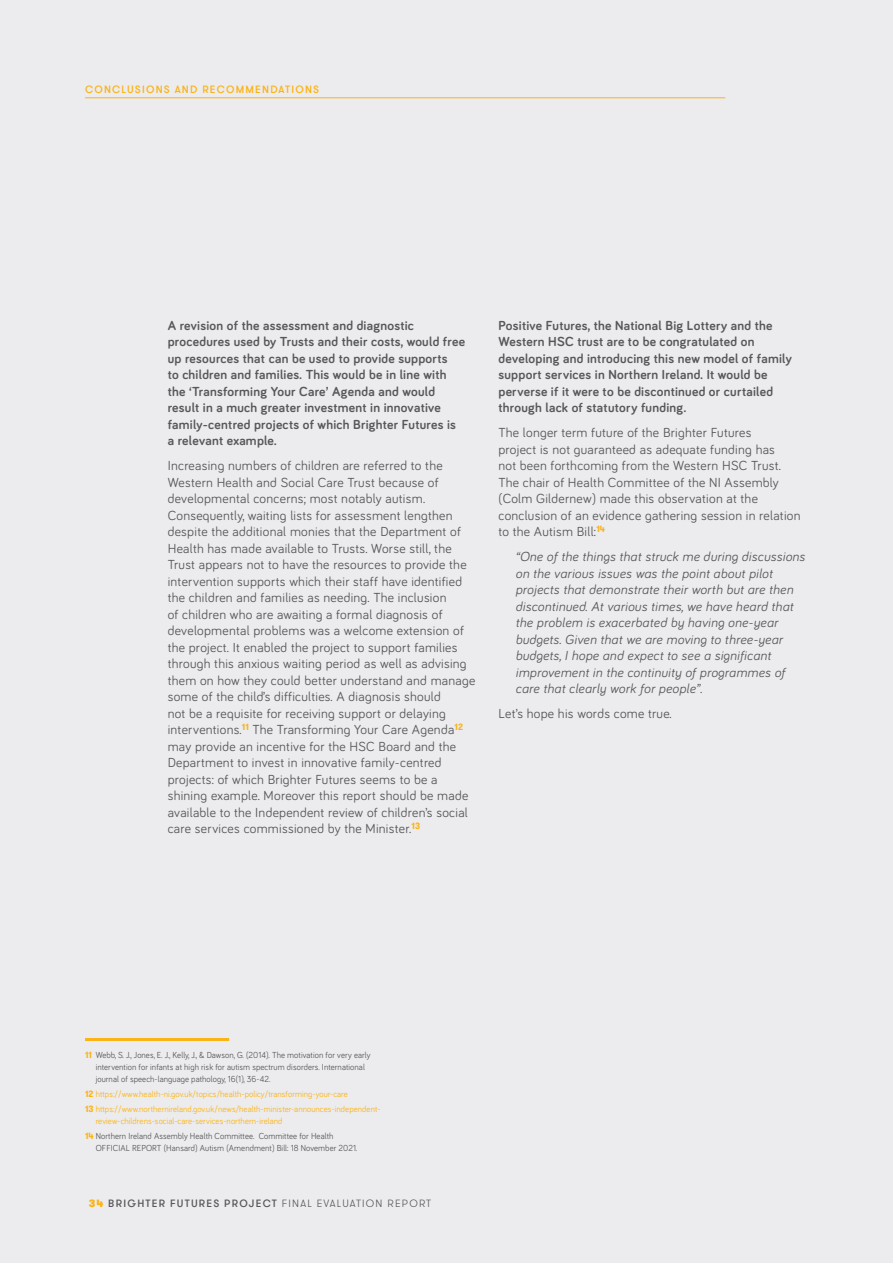
<style>
.page{position:relative;width:893px;height:1263px;background:#ececee}
.page>*{position:absolute;margin:0;border:0;box-sizing:border-box;transform-origin:0 0}
.t1{font:13.5px/16.5px "Bariol";letter-spacing:.02em;color:#57585a}
.t2{font:700 13.5px/16.5px "Bariol";letter-spacing:.02em;color:#57585a}
.t3{font:italic 13.5px/16.5px "Bariol";letter-spacing:.02em;color:#57585a}
.t4{font:500 10.5px "GT Walsheim Pro";letter-spacing:.115em;color:#57585a}
.t5{font:500 10.5px "GT Walsheim Pro";letter-spacing:.115em;color:#fbb316}
.t6{font:9px/12px "Bariol";letter-spacing:.01em;color:#57585a;scale:.95 1}
.t7{font:9px/15px "Bariol";letter-spacing:.01em;color:#fbb316;scale:.95 1}
.s1{font-family:"GT Walsheim Pro";font-weight:700;color:#fbb316}
.s2{font-family:"GT Walsheim Pro";font-weight:700}
.s3{color:#fbb316}
.s4{font-weight:900;color:#fbb316}
.s5{font-weight:300}
</style>
<div class="page">
<hr style="left:85px;top:97px;width:640px;height:1px;background:#fbb316">
<hr style="left:85px;top:1038px;width:144px;height:3px;background:#fbb316">
<p class="t5" style="left:85px;top:83px;width:236px">CONCLUSIONS AND RECOMMENDATIONS</p>
<p class="t2" style="left:168px;top:316px;width:299px">A revision of the assessment and diagnostic procedures used by Trusts and their costs, would free up resources that can be used to provide supports<br>to children and families. This would be in line with the ‘Transforming Your Care’ Agenda and would result in a much greater investment in innovative family-centred projects of which Brighter Futures is a relevant example.</p>
<p class="t1" style="left:168px;top:457px;width:309px">Increasing numbers of children are referred to the Western Health and Social Care Trust because of developmental concerns; most notably autism.<br>Consequently, waiting lists for assessment lengthen despite the additional monies that the Department of Health has made available to Trusts. Worse still, the Trust appears not to have the resources to provide the intervention supports which their staff have identified the children and families as needing. The inclusion<br>of children who are awaiting a formal diagnosis of developmental problems was a welcome extension of the project. It enabled the project to support families through this anxious waiting period as well as advising them on how they could better understand and manage some of the child’s difficulties. A diagnosis should<br>not be a requisite for receiving support or delaying interventions.<sup>11</sup> The Transforming Your Care Agenda<sup>12 </sup>may provide an incentive for the HSC Board and the Department to invest in innovative family-centred projects: of which Brighter Futures seems to be a shining example. Moreover this report should be made available to the Independent review of children’s social care services commissioned by the Minister.<sup>13</sup></p>
<p class="t2" style="left:498px;top:316px;width:295px">Positive Futures, the National Big Lottery and the Western HSC trust are to be congratulated on developing and introducing this new model of family support services in Northern Ireland. It would be perverse if it were to be discontinued or curtailed through lack of statutory funding.</p>
<p class="t1" style="left:498px;top:424px;width:304px">The longer term future of the Brighter Futures<br>project is not guaranteed as adequate funding has<br>not been forthcoming from the Western HSC Trust.<br>The chair of Health Committee of the NI Assembly (Colm Gildernew) made this observation at the conclusion of an evidence gathering session in relation to the Autism Bill:<sup>14</sup></p>
<p class="t3" style="left:515px;top:548px;width:291px">“One of the things that struck me during discussions on the various issues was the point about pilot projects that demonstrate their worth but are then discontinued. At various times, we have heard that the problem is exacerbated by having one-year budgets. Given that we are moving to three-year budgets, I hope and expect to see a significant improvement in the continuity of programmes of care that clearly work for people”.</p>
<p class="t1" style="left:498px;top:705px;width:175px">Let’s hope his words come true.</p>
<p class="t6" style="left:96px;top:1048px;width:291px;text-indent:-11px"><span class="s1">11</span> Webb, S. J., Jones, E. J., Kelly, J., &amp; Dawson, G. (2014). The motivation for very early intervention for infants at high risk for autism spectrum disorders. International journal of speech-language pathology, 16(1), 36-42.</p>
<p class="t7" style="left:85px;top:1086px;width:313px"><span class="s2">12</span> https://www.health-ni.gov.uk/topics/health-policy/transforming-your-care<br><span class="s2">13</span> https://www.northernireland.gov.uk/news/health-minister-announces-independent-</p>
<p class="t6" style="left:85px;top:1113px;width:263px;line-height:15px;text-indent:11px"><span class="s3">review-childrens-social-care-services-northern-ireland<br></span><span class="s1">14</span> Northern Ireland Assembly Health Committee. Committee for Health</p>
<p class="t6" style="left:96px;top:1141px;width:277px">OFFICIAL REPORT (Hansard) Autism (Amendment) Bill: 18 November 2021.</p>
<p class="t4" style="left:89px;top:1197px;width:344px"><span class="s4">34</span> BRIGHTER FUTURES PROJECT <span class="s5">FINAL EVALUATION REPORT</span></p>
</div>
